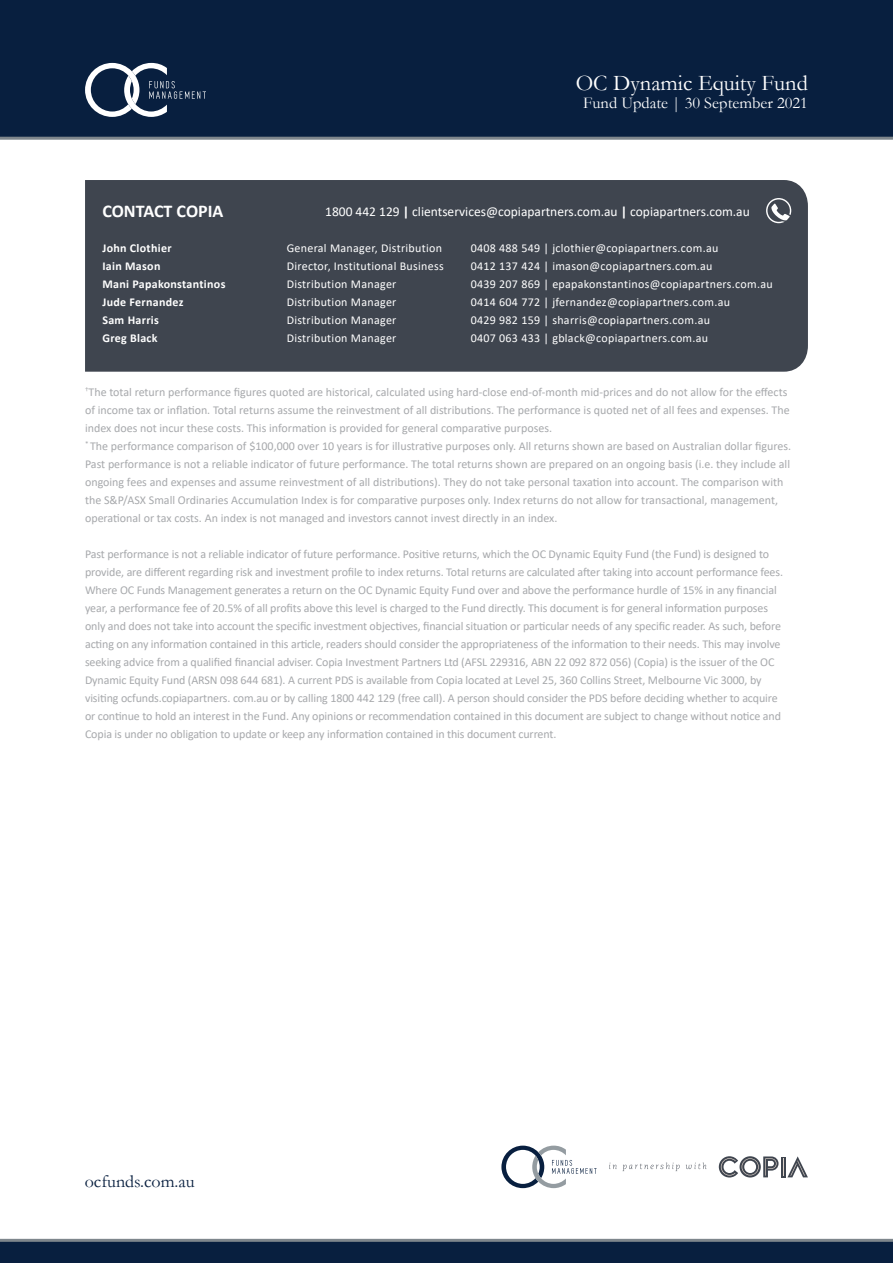
<style>
.page{position:relative;width:893px;height:1263px;background:#fff}
.page>*{position:absolute;margin:0;border:0;box-sizing:border-box;transform-origin:0 0}
.t1{font:22.5px "Garamond";color:#fff}
.t2{font:18px "Garamond";color:#081f3f}
.t3{font:700 18px "Calibri";color:#fff}
.t4{font:16.5px "Garamond";color:#fff}
.t5{font:13.5px "Calibri";color:#fff}
.t6{font:12px/18px "Calibri";letter-spacing:-.01em;color:#a7a9ac}
.t7{font:12px "Calibri";letter-spacing:.025em;color:#fff}
.t8{font:700 12px "Calibri";letter-spacing:.025em;color:#fff}
.s1{font-weight:700}
</style>
<div class="page">
<div style="left:0;top:0;width:893px;height:138px;background:#081f3f"></div>
<hr style="left:0;top:137px;width:893px;height:3px;background:#7e868c">
<svg style="left:85px;top:63px;width:121px;height:54px"></svg>
<div style="left:0;top:1240px;width:893px;height:23px;background:#081f3f"></div>
<hr style="left:0;top:1239px;width:893px;height:3px;background:#7e868c">
<svg style="left:609px;top:1163px;width:71px;height:8px"></svg>
<svg style="left:686px;top:1163px;width:20px;height:6px"></svg>
<svg style="left:719px;top:1156px;width:89px;height:21px"></svg>
<svg style="left:501px;top:1145px;width:96px;height:43px"></svg>
<div style="left:85px;top:180px;width:723px;height:192px;background:#3f454f"></div>
<svg style="left:766px;top:198px;width:25px;height:25px"></svg>
<h1 class="t1" style="left:576px;top:68px;width:234px">OC Dynamic Equity Fund</h1>
<h3 class="t4" style="left:583px;top:92px;width:226px">Fund Update | 30 September 2021</h3>
<h2 class="t3" style="left:102px;top:199px;width:123px">CONTACT COPIA</h2>
<p class="t5" style="left:325px;top:202px;width:426px">1800 442 129 <span class="s1">|</span> clientservices@copiapartners.com.au <span class="s1">|</span> copiapartners.com.au</p>
<p class="t8" style="left:102px;top:240px;width:71px">John Clothier</p>
<p class="t7" style="left:287px;top:240px;width:157px">General Manager, Distribution</p>
<p class="t7" style="left:471px;top:240px;width:249px">0408 488 549 | jclothier@copiapartners.com.au</p>
<p class="t8" style="left:102px;top:258px;width:60px">Iain Mason</p>
<p class="t7" style="left:287px;top:258px;width:159px">Director, Institutional Business</p>
<p class="t7" style="left:471px;top:258px;width:243px">0412 137 424 | imason@copiapartners.com.au</p>
<p class="t8" style="left:102px;top:276px;width:125px">Mani Papakonstantinos</p>
<p class="t7" style="left:287px;top:276px;width:111px">Distribution Manager</p>
<p class="t7" style="left:471px;top:276px;width:304px">0439 207 869 | epapakonstantinos@copiapartners.com.au</p>
<p class="t8" style="left:102px;top:294px;width:83px">Jude Fernandez</p>
<p class="t7" style="left:287px;top:294px;width:111px">Distribution Manager</p>
<p class="t7" style="left:471px;top:294px;width:261px">0414 604 772 | jfernandez@copiapartners.com.au</p>
<p class="t8" style="left:102px;top:312px;width:58px">Sam Harris</p>
<p class="t7" style="left:287px;top:312px;width:111px">Distribution Manager</p>
<p class="t7" style="left:471px;top:312px;width:241px">0429 982 159 | sharris@copiapartners.com.au</p>
<p class="t8" style="left:102px;top:330px;width:57px">Greg Black</p>
<p class="t7" style="left:287px;top:330px;width:111px">Distribution Manager</p>
<p class="t7" style="left:471px;top:330px;width:239px">0407 063 433 | gblack@copiapartners.com.au</p>
<p class="t6" style="left:85px;top:383px;width:708px"><sup>†</sup>The total return performance figures quoted are historical, calculated using hard-close end-of-month mid-prices and do not allow for the effects of income tax or inflation. Total returns assume the reinvestment of all distributions. The performance is quoted net of all fees and expenses. The index does not incur these costs. This information is provided for general comparative purposes.<br><sup>*</sup> The performance comparison of $100,000 over 10 years is for illustrative purposes only. All returns shown are based on Australian dollar figures.<br>Past performance is not a reliable indicator of future performance. The total returns shown are prepared on an ongoing basis (i.e. they include all ongoing fees and expenses and assume reinvestment of all distributions). They do not take personal taxation into account. The comparison with the S&amp;P/ASX Small Ordinaries Accumulation Index is for comparative purposes only. Index returns do not allow for transactional, management, operational or tax costs. An index is not managed and investors cannot invest directly in an index.</p>
<p class="t6" style="left:85px;top:545px;width:699px">Past performance is not a reliable indicator of future performance. Positive returns, which the OC Dynamic Equity Fund (the Fund) is designed to provide, are different regarding risk and investment profile to index returns. Total returns are calculated after taking into account performance fees.<br>Where OC Funds Management generates a return on the OC Dynamic Equity Fund over and above the performance hurdle of 15% in any financial year, a performance fee of 20.5% of all profits above this level is charged to the Fund directly. This document is for general information purposes only and does not take into account the specific investment objectives, financial situation or particular needs of any specific reader. As such, before acting on any information contained in this article, readers should consider the appropriateness of the information to their needs. This may involve seeking advice from a qualified financial adviser. Copia Investment Partners Ltd (AFSL 229316, ABN 22 092 872 056) (Copia) is the issuer of the OC Dynamic Equity Fund (ARSN 098 644 681). A current PDS is available from Copia located at Level 25, 360 Collins Street, Melbourne Vic 3000, by visiting ocfunds.copiapartners. com.au or by calling 1800 442 129 (free call). A person should consider the PDS before deciding whether to acquire or continue to hold an interest in the Fund. Any opinions or recommendation contained in this document are subject to change without notice and Copia is under no obligation to update or keep any information contained in this document current.</p>
<h2 class="t2" style="left:85px;top:1169px;width:111px">ocfunds.com.au</h2>
</div>
